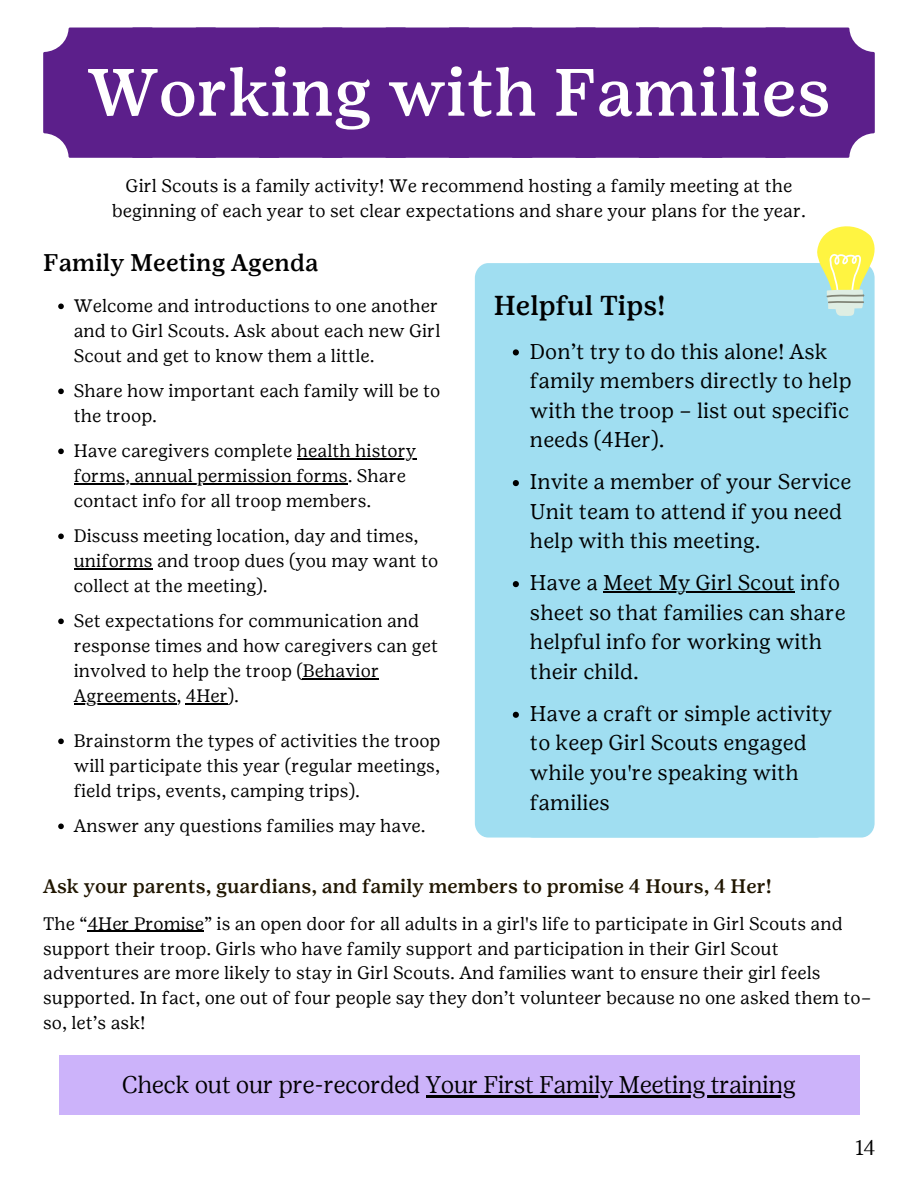
<style>
.page{position:relative;width:918px;height:1188px;background:#fff}
.page>*{position:absolute;margin:0;border:0;box-sizing:border-box;transform-origin:0 0}
.t1{font:500 66.75px "Girl Scout Text";color:#fff}
.t2{font:500 27.3px "Girl Scout Text";color:#000}
.t3{font:300 24px "Girl Scout Display";color:#000}
.t4{font:500 24px "Girl Scout Text";color:#000}
.t5{font:21.3px/29.7px "Girl Scout Text";color:#000}
.t6{font:300 21px "Girl Scout Display";color:#000}
.t7{font:500 19.5px "Girl Scout Text";color:#201600}
.t8{font:18px/25px "Girl Scout Text";color:#000}
</style>
<div class="page">
<div style="left:475px;top:263px;width:355px;height:575px;background:#a0def1;border-radius:14px"></div>
<div style="left:520px;top:263px;width:355px;height:575px;background:#a0def1;border-radius:14px"></div>
<svg style="left:817px;top:226px;width:58px;height:90px"></svg>
<div style="left:59px;top:1055px;width:800px;height:59px;background:#ccb3fa"></div>
<div style="left:43px;top:28px;width:832px;height:130px;background:#5c1f8b"></div>
<hr style="left:88px;top:931px;width:116px;height:1px;background:#000">
<hr style="left:426px;top:1096px;width:370px;height:2px;background:#000">
<svg style="left:58px;top:304px;width:6px;height:5px"></svg>
<svg style="left:58px;top:389px;width:6px;height:5px"></svg>
<svg style="left:58px;top:449px;width:6px;height:5px"></svg>
<hr style="left:297px;top:459px;width:119px;height:1px;background:#000">
<hr style="left:74px;top:484px;width:274px;height:1px;background:#000">
<svg style="left:58px;top:534px;width:6px;height:5px"></svg>
<hr style="left:74px;top:569px;width:79px;height:1px;background:#000">
<svg style="left:58px;top:619px;width:6px;height:5px"></svg>
<hr style="left:303px;top:679px;width:76px;height:1px;background:#000">
<hr style="left:74px;top:704px;width:103px;height:1px;background:#000">
<hr style="left:186px;top:704px;width:42px;height:1px;background:#000">
<svg style="left:58px;top:739px;width:6px;height:5px"></svg>
<svg style="left:58px;top:824px;width:6px;height:5px"></svg>
<svg style="left:513px;top:349px;width:6px;height:6px"></svg>
<svg style="left:513px;top:480px;width:6px;height:6px"></svg>
<svg style="left:513px;top:581px;width:6px;height:6px"></svg>
<hr style="left:603px;top:592px;width:192px;height:1px;background:#000">
<svg style="left:513px;top:712px;width:6px;height:6px"></svg>
<p class="t1" style="left:87px;top:53px;width:745px">Working with Families</p>
<p class="t8" style="left:112px;top:173px;width:696px;text-align:center">Girl Scouts is a family activity! We recommend hosting a family meeting at the beginning of each year to set clear expectations and share your plans for the year.</p>
<p class="t4" style="left:43px;top:248px;width:277px">Family Meeting Agenda</p>
<p class="t8" style="left:74px;top:293px;width:368px">Welcome and introductions to one another and to Girl Scouts. Ask about each new Girl<br>Scout and get to know them a little.</p>
<p class="t8" style="left:74px;top:378px;width:368px">Share how important each family will be to the troop.</p>
<p class="t8" style="left:74px;top:438px;width:344px">Have caregivers complete health history</p>
<p class="t8" style="left:74px;top:463px;width:334px">forms, annual permission forms. Share contact info for all troop members.</p>
<p class="t8" style="left:74px;top:523px;width:366px">Discuss meeting location, day and times, uniforms and troop dues (you may want to</p>
<h1 class="t8" style="left:74px;top:568px;width:347px;line-height:35px">collect at the meeting).<br>Set expectations for communication and</h1>
<h1 class="t8" style="left:74px;top:633px;width:366px">response times and how caregivers can get</h1>
<p class="t8" style="left:74px;top:658px;width:307px">involved to help the troop (Behavior</p>
<h3 class="t8" style="left:74px;top:683px;width:167px">Agreements, 4Her).</h3>
<h3 class="t8" style="left:74px;top:728px;width:368px;text-align:justify">Brainstorm the types of activities the troop will participate this year (regular meetings, field trips, events, camping trips).</h3>
<p class="t8" style="left:74px;top:813px;width:354px">Answer any questions families may have.</p>
<p class="t2" style="left:494px;top:290px;width:173px">Helpful Tips!</p>
<p class="t5" style="left:530px;top:336px;width:323px">Don’t try to do this alone! Ask family members directly to help with the troop – list out specific needs (4Her).</p>
<p class="t5" style="left:530px;top:467px;width:323px">Invite a member of your Service<br>Unit team to attend if you need help with this meeting.</p>
<p class="t5" style="left:530px;top:568px;width:312px">Have a Meet My Girl Scout info</p>
<p class="t5" style="left:530px;top:597px;width:317px">sheet so that families can share helpful info for working with their child.</p>
<p class="t5" style="left:530px;top:698px;width:304px">Have a craft or simple activity</p>
<p class="t5" style="left:530px;top:728px;width:278px">to keep Girl Scouts engaged while you're speaking with families</p>
<p class="t7" style="left:43px;top:875px;width:730px">Ask your parents, guardians, and family members to promise 4 Hours, 4 Her!</p>
<p class="t8" style="left:43px;top:911px;width:830px">The “4Her Promise” is an open door for all adults in a girl's life to participate in Girl Scouts and support their troop. Girls who have family support and participation in their Girl Scout adventures are more likely to stay in Girl Scouts. And families want to ensure their girl feels supported. In fact, one out of four people say they don’t volunteer because no one asked them to– so, let’s ask!</p>
<p class="t3" style="left:122px;top:1071px;width:675px">Check out our pre-recorded Your First Family Meeting training</p>
<p class="t6" style="left:856px;top:1135px;width:21px">14</p>
</div>
